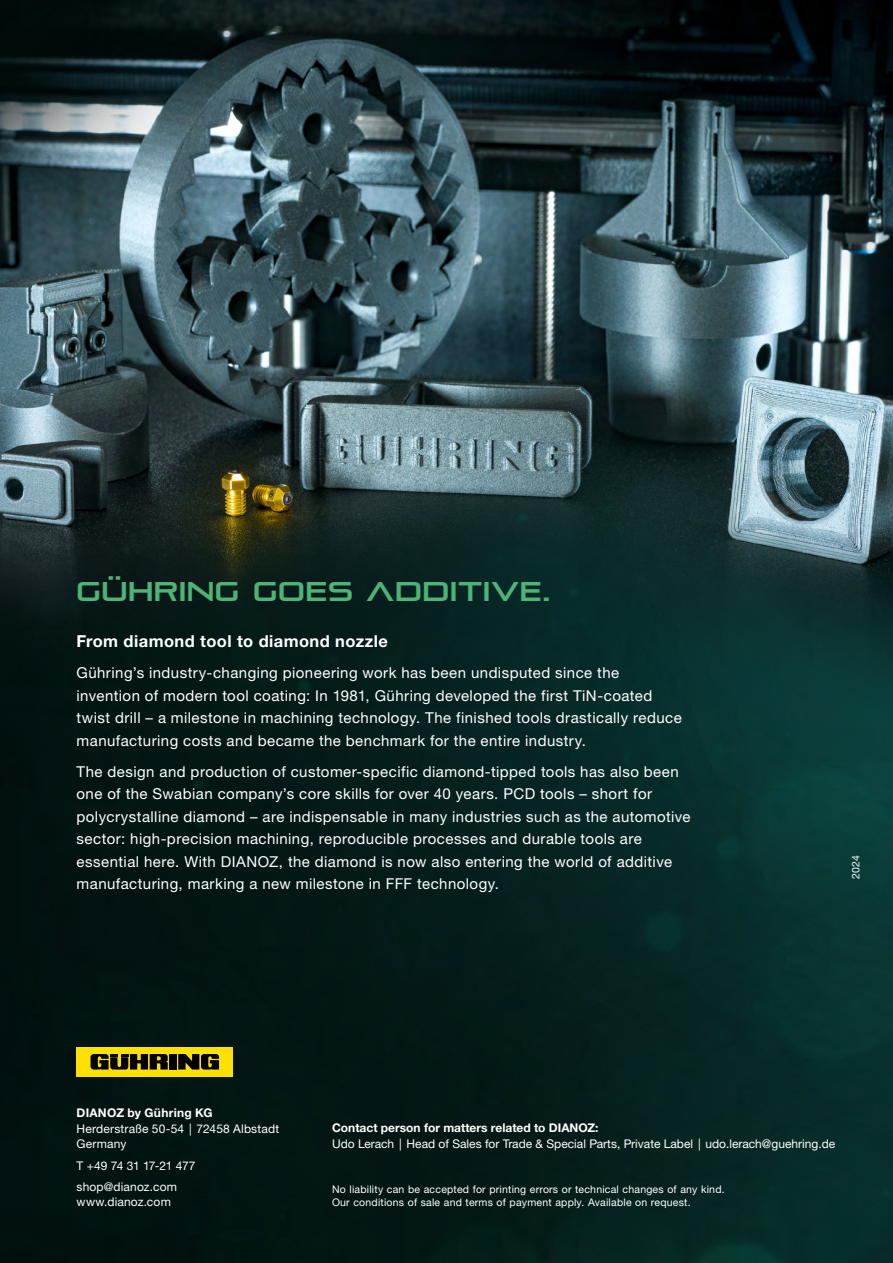
<style>
.page{position:relative;width:893px;height:1263px;background:#fff}
.page>*{position:absolute;margin:0;border:0;box-sizing:border-box;transform-origin:0 0}
.t1{font:700 27px "Pirulen Rg";letter-spacing:.025em;color:#4db376;scale:.95 1}
.t2{font:700 16.5px "Helvetica Neue LTW1 G";letter-spacing:.025em;color:#fff}
.t3{font:15px/22.5px "Helvetica Neue LTW1 G";letter-spacing:.03em;color:#fff}
.t4{font:12px "Helvetica Neue LTW1 G";color:#fff}
.t5{font:700 12px "Helvetica Neue LTW1 G";color:#fff}
.t6{font:700 12px "Helvetica Neue LTW1 G";letter-spacing:.02em;color:#fff}
.t7{font:12px "Helvetica Neue LTW1 G";letter-spacing:-.025em;color:#fff}
.t8{font:12px "Helvetica Neue LTW1 G";letter-spacing:.02em;color:#fff}
.t9{font:10.5px "Helvetica Neue LTW1 G";letter-spacing:.02em;color:#fff}
</style>
<div class="page">
<img style="left:0;top:761px;width:893px;height:502px">
<img style="left:0;top:0;width:893px;height:761px">
<div style="left:77px;top:1047px;width:156px;height:29px;background:#ffe100"></div>
<div style="left:169px;top:1054px;width:8px;height:15px;background:#000"></div>
<svg style="left:91px;top:1054px;width:77px;height:15px"></svg>
<svg style="left:178px;top:1054px;width:41px;height:15px"></svg>
<p class="t1" style="left:77px;top:575px;width:500px">GÜHRING GOES ADDITIVE.</p>
<p class="t2" style="left:77px;top:631px;width:313px">From diamond tool to diamond nozzle</p>
<p class="t3" style="left:77px;top:661px;width:607px">Gühring’s industry-changing pioneering work has been undisputed since the invention of modern tool coating: In 1981, Gühring developed the first TiN-coated twist drill – a milestone in machining technology. The finished tools drastically reduce manufacturing costs and became the benchmark for the entire industry.</p>
<p class="t3" style="left:77px;top:760px;width:616px">The design and production of customer-specific diamond-tipped tools has also been one of the Swabian company’s core skills for over 40 years. PCD tools – short for polycrystalline diamond – are indispensable in many industries such as the automotive sector: high-precision machining, reproducible processes and durable tools are essential here. With DIANOZ, the diamond is now also entering the world of additive manufacturing, marking a new milestone in FFF technology.</p>
<p class="t9" style="left:849px;top:879px;width:25px;rotate:-90deg">2024</p>
<p class="t6" style="left:77px;top:1105px;width:138px">DIANOZ by Gühring KG</p>
<p class="t4" style="left:77px;top:1122px;width:204px">Herderstraße 50-54 | 72458 Albstadt</p>
<p class="t8" style="left:77px;top:1137px;width:51px">Germany</p>
<p class="t7" style="left:77px;top:1158px;width:121px">T +49 74 31 17-21 477</p>
<p class="t4" style="left:77px;top:1180px;width:102px">shop@dianoz.com</p>
<p class="t4" style="left:77px;top:1195px;width:96px">www.dianoz.com</p>
<p class="t5" style="left:332px;top:1120px;width:268px">Contact person for matters related to DIANOZ:</p>
<p class="t4" style="left:332px;top:1137px;width:505px">Udo Lerach | Head of Sales for Trade &amp; Special Parts, Private Label | udo.lerach@guehring.de</p>
<p class="t9" style="left:332px;top:1183px;width:394px">No liability can be accepted for printing errors or technical changes of any kind.</p>
<p class="t9" style="left:332px;top:1196px;width:360px">Our conditions of sale and terms of payment apply. Available on request.</p>
</div>
